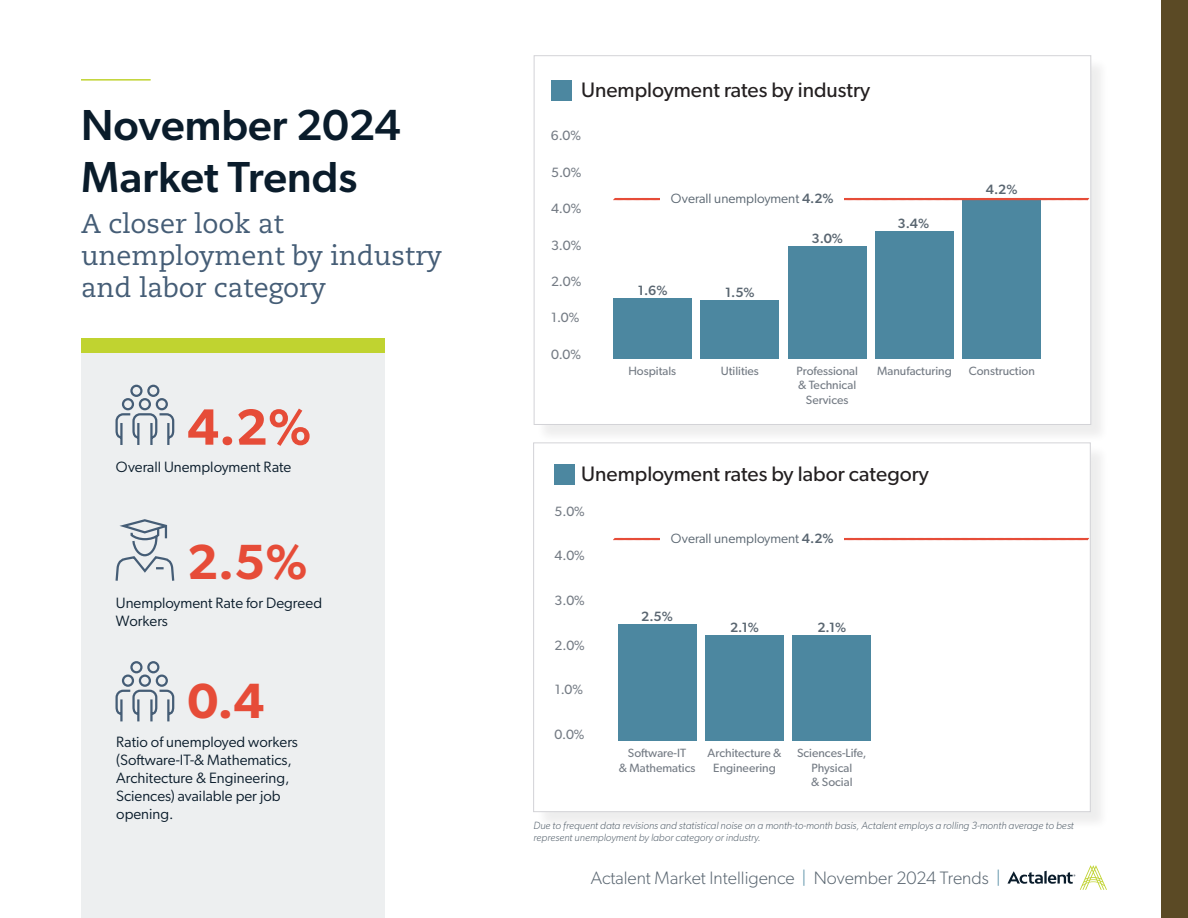
<style>
.page{position:relative;width:1188px;height:918px;background:#fff}
.page>*{position:absolute;margin:0;border:0;box-sizing:border-box;transform-origin:0 0}
.t1{font:600 51px "Gibson";color:#e64c38}
.t2{font:600 49.5px "Gibson";color:#e64c38}
.t3{font:500 43.5px "Gibson";color:#0a1c2b}
.t4{font:27px/32.4px "Caecilia LT Pro 55 Roman";color:#455d76}
.t5{font:21px "Gibson";color:#231f20}
.t6{font:300 18px "Gibson";color:#5a6671}
.t7{font:15px/18px "Gibson";color:#0a1c2b}
.t8{font:13.5px "Gibson";color:#747b84}
.t9{font:13.5px "Gibson";color:#5a6671}
.t10{font:500 13.5px "Gibson";color:#5a6671}
.t11{font:12px/14.4px "Gibson";color:#747b84;text-align:center}
.t12{font:italic 300 10.5px/12.6px "Gibson";color:#5a6671}
.s1{font-weight:500}
.s2{color:#4c87a0}
</style>
<div class="page">
<svg style="left:1007px;top:865px;width:100px;height:25px"></svg>
<div style="left:81px;top:340px;width:303px;height:578px;background:#edeff0"></div>
<div style="left:536px;top:58px;width:574px;height:385px;background:#231f20;opacity:.08"></div>
<div style="left:534px;top:56px;width:557px;height:369px;background:#fff;border:1px solid #d3d3d7"></div>
<svg style="left:115px;top:384px;width:60px;height:61px"></svg>
<svg style="left:115px;top:519px;width:60px;height:62px"></svg>
<hr style="left:81px;top:79px;width:70px;height:2px;background:#c0d330">
<div style="left:1161px;top:0;width:27px;height:918px;background:#5b4a25"></div>
<div style="left:551px;top:80px;width:20px;height:20px;background:#4c87a0"></div>
<div style="left:536px;top:445px;width:573px;height:385px;background:#231f20;opacity:.08"></div>
<div style="left:533px;top:443px;width:557px;height:369px;background:#fff;border:1px solid #d3d3d7"></div>
<div style="left:793px;top:636px;width:78px;height:105px;background:#4c87a0"></div>
<div style="left:618px;top:624px;width:78px;height:117px;background:#4c87a0"></div>
<div style="left:705px;top:636px;width:79px;height:105px;background:#4c87a0"></div>
<div style="left:554px;top:464px;width:21px;height:20px;background:#4c87a0"></div>
<div style="left:613px;top:298px;width:79px;height:61px;background:#4c87a0"></div>
<div style="left:788px;top:246px;width:78px;height:113px;background:#4c87a0"></div>
<div style="left:701px;top:301px;width:78px;height:58px;background:#4c87a0"></div>
<div style="left:963px;top:200px;width:78px;height:159px;background:#4c87a0"></div>
<div style="left:875px;top:231px;width:79px;height:128px;background:#4c87a0"></div>
<svg style="left:613px;top:198px;width:477px;height:3px"></svg>
<div style="left:660px;top:192px;width:184px;height:15px;background:#fff"></div>
<svg style="left:613px;top:537px;width:476px;height:4px"></svg>
<div style="left:660px;top:532px;width:184px;height:15px;background:#fff"></div>
<div style="left:81px;top:338px;width:303px;height:14px;background:#c0d330"></div>
<svg style="left:115px;top:661px;width:60px;height:61px"></svg>
<p class="t3" style="left:81px;top:99px;width:321px">November 2024</p>
<p class="t3" style="left:81px;top:151px;width:278px">Market Trends</p>
<p class="t4" style="left:81px;top:207px;width:363px">A closer look at unemployment by industry and labor category</p>
<p class="t1" style="left:187px;top:397px;width:126px">4.2%</p>
<p class="t7" style="left:116px;top:458px;width:177px">Overall Unemployment Rate</p>
<p class="t2" style="left:187px;top:533px;width:122px">2.5%</p>
<p class="t7" style="left:116px;top:594px;width:208px">Unemployment Rate for Degreed<br>Workers</p>
<p class="t2" style="left:188px;top:671px;width:79px">0.4</p>
<p class="t7" style="left:116px;top:733px;width:183px">Ratio of unemployed workers (Software-IT-&amp; Mathematics,<br>Architecture &amp; Engineering,<br>Sciences) available per job opening.</p>
<p class="t5" style="left:581px;top:77px;width:291px">Unemployment rates by industry</p>
<p class="t8" style="left:551px;top:128px;width:32px">6.0%</p>
<p class="t8" style="left:551px;top:164px;width:32px">5.0%</p>
<p class="t8" style="left:551px;top:200px;width:32px">4.0%</p>
<p class="t8" style="left:551px;top:237px;width:32px">3.0%</p>
<p class="t8" style="left:551px;top:273px;width:32px">2.0%</p>
<p class="t8" style="left:551px;top:310px;width:30px">1.0%</p>
<p class="t8" style="left:551px;top:346px;width:31px">0.0%</p>
<p class="t9" style="left:671px;top:190px;width:164px">Overall unemployment <span class="s1">4.2%</span></p>
<p class="t10" style="left:638px;top:282px;width:31px">1.6%</p>
<p class="t10" style="left:725px;top:285px;width:31px">1.5%</p>
<p class="t10" style="left:812px;top:230px;width:33px">3.0%</p>
<p class="t10" style="left:898px;top:215px;width:33px">3.4%</p>
<p class="t10" style="left:986px;top:181px;width:33px">4.2%</p>
<p class="t11" style="left:628px;top:363px;width:49px">Hospitals</p>
<p class="t11" style="left:721px;top:363px;width:40px">Utilities</p>
<p class="t11" style="left:796px;top:363px;width:63px">Professional &amp; Technical<br>Services</p>
<p class="t11" style="left:877px;top:363px;width:76px">Manufacturing</p>
<p class="t11" style="left:969px;top:363px;width:68px">Construction</p>
<p class="t5" style="left:581px;top:461px;width:349px">Unemployment rates by labor category</p>
<p class="t8" style="left:555px;top:503px;width:32px">5.0%</p>
<p class="t8" style="left:555px;top:548px;width:32px">4.0%</p>
<p class="t8" style="left:555px;top:592px;width:32px">3.0%</p>
<p class="t8" style="left:555px;top:637px;width:32px">2.0%</p>
<p class="t8" style="left:555px;top:682px;width:30px">1.0%</p>
<p class="t8" style="left:555px;top:726px;width:31px">0.0%</p>
<p class="t9" style="left:671px;top:530px;width:164px">Overall unemployment <span class="s1">4.2%</span></p>
<p class="t10" style="left:641px;top:608px;width:33px">2.5%</p>
<p class="t10" style="left:730px;top:619px;width:30px">2.1%</p>
<p class="t10" style="left:817px;top:619px;width:30px">2.1%</p>
<p class="t11" style="left:619px;top:746px;width:78px">Software-IT<br>&amp; Mathematics</p>
<p class="t11" style="left:708px;top:746px;width:75px">Architecture &amp;</p>
<p class="t11" style="left:713px;top:760px;width:64px">Engineering</p>
<p class="t11" style="left:797px;top:746px;width:71px">Sciences-Life,<br>Physical<br>&amp; Social</p>
<p class="t12" style="left:533px;top:818px;width:542px">Due to frequent data revisions and statistical noise on a month-to-month basis, Actalent employs a rolling 3-month average to best represent unemployment by labor category or industry.</p>
<p class="t6" style="left:591px;top:867px;width:411px">Actalent Market Intelligence <span class="s2">|</span> November 2024 Trends <span class="s2">|</span></p>
</div>
